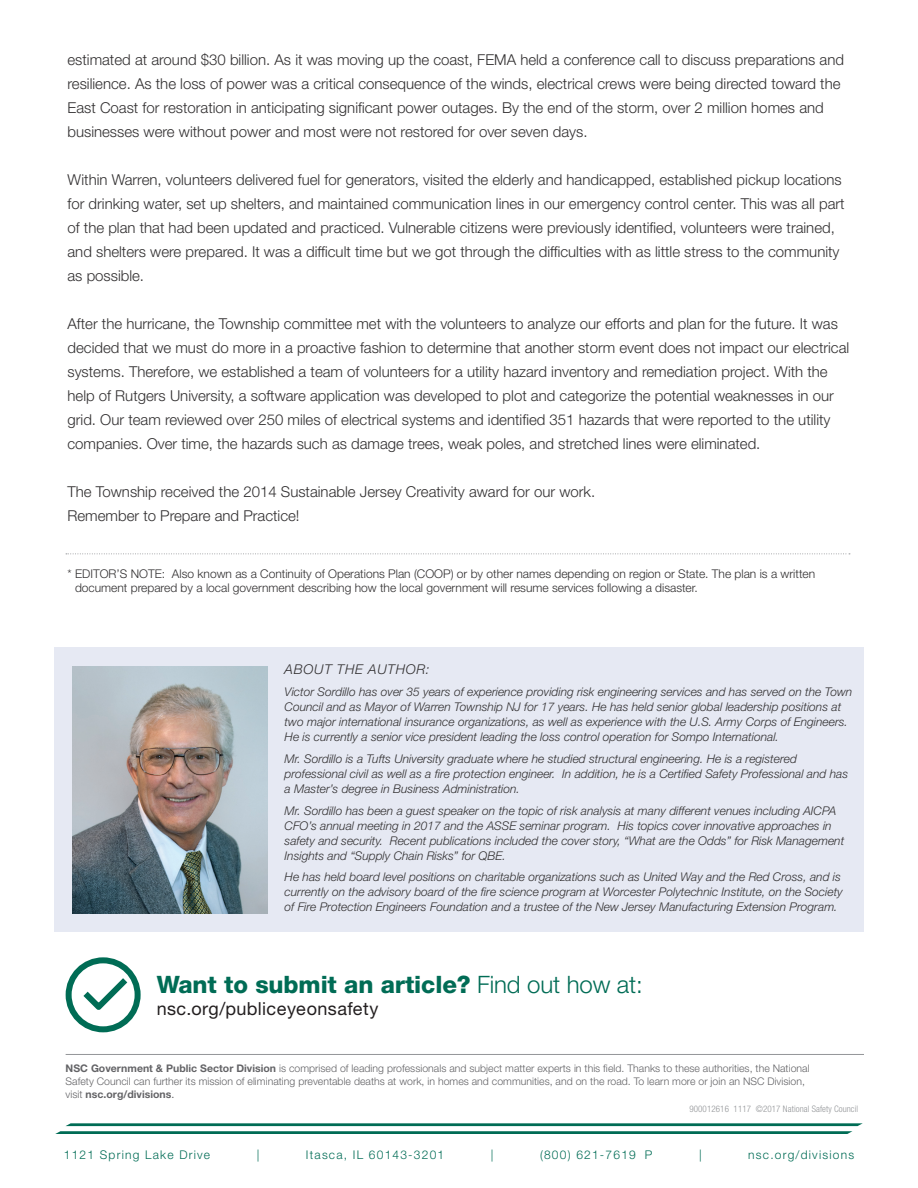
<style>
.page{position:relative;width:918px;height:1188px;background:#fff}
.page>*{position:absolute;margin:0;border:0;box-sizing:border-box;transform-origin:0 0}
.t1{font:800 24px "Helvetica Neue LT Std";letter-spacing:-.005em;color:#006c55}
.t2{font:18px "Helvetica Neue LT Std";letter-spacing:.02em;color:#231f20}
.t3{font:300 15px/24px "Helvetica Neue LT Std";color:#312f30}
.t4{font:italic 300 13.5px "Helvetica Neue LT Std";letter-spacing:.05em;color:#312f30}
.t5{font:italic 300 12px/15px "Helvetica Neue LT Std";color:#312f30}
.t6{font:300 12px/14.4px "Helvetica Neue LT Std";color:#312f30}
.t7{font:300 12px "Helvetica Neue LT Std";letter-spacing:.1em;color:#006c55}
.t8{font:300 10.5px/12.8px "Helvetica Neue LT Std";color:#636366}
.t9{font:300 condensed 9px "Helvetica Neue LT Std";letter-spacing:.01em;color:#939598}
.s1{font-weight:300}
.s2{font-weight:700}
.s3{font-weight:400}
</style>
<div class="page">
<svg style="left:55px;top:1123px;width:808px;height:11px"></svg>
<svg style="left:66px;top:554px;width:784px;height:1px"></svg>
<hr style="left:66px;top:1054px;width:798px;height:1px;background:#939598">
<svg style="left:65px;top:957px;width:76px;height:76px"></svg>
<div style="left:54px;top:647px;width:810px;height:284px;background:#e6e9f3"></div>
<img style="left:72px;top:666px;width:196px;height:248px">
<p class="t3" style="left:68px;top:47px;width:778px">estimated at around $30 billion. As it was moving up the coast, FEMA held a conference call to discuss preparations and resilience. As the loss of power was a critical consequence of the winds, electrical crews were being directed toward the East Coast for restoration in anticipating significant power outages. By the end of the storm, over 2 million homes and businesses were without power and most were not restored for over seven days.</p>
<p class="t3" style="left:68px;top:167px;width:779px">Within Warren, volunteers delivered fuel for generators, visited the elderly and handicapped, established pickup locations for drinking water, set up shelters, and maintained communication lines in our emergency control center. This was all part of the plan that had been updated and practiced. Vulnerable citizens were previously identified, volunteers were trained, and shelters were prepared. It was a difficult time but we got through the difficulties with as little stress to the community as possible.</p>
<p class="t3" style="left:68px;top:311px;width:783px">After the hurricane, the Township committee met with the volunteers to analyze our efforts and plan for the future. It was decided that we must do more in a proactive fashion to determine that another storm event does not impact our electrical systems. Therefore, we established a team of volunteers for a utility hazard inventory and remediation project. With the help of Rutgers University, a software application was developed to plot and categorize the potential weaknesses in our grid. Our team reviewed over 250 miles of electrical systems and identified 351 hazards that were reported to the utility companies. Over time, the hazards such as damage trees, weak poles, and stretched lines were eliminated.</p>
<p class="t3" style="left:68px;top:479px;width:529px">The Township received the 2014 Sustainable Jersey Creativity award for our work.</p>
<p class="t3" style="left:68px;top:503px;width:234px">Remember to Prepare and Practice!</p>
<p class="t6" style="left:75px;top:566px;width:742px;text-indent:-8px">* EDITOR’S NOTE: Also known as a Continuity of Operations Plan (COOP) or by other names depending on region or State. The plan is a written document prepared by a local government describing how the local government will resume services following a disaster.</p>
<p class="t4" style="left:285px;top:661px;width:147px">ABOUT THE AUTHOR:</p>
<p class="t5" style="left:285px;top:684px;width:569px">Victor Sordillo has over 35 years of experience providing risk engineering services and has served on the Town Council and as Mayor of Warren Township NJ for 17 years. He has held senior global leadership positions at two major international insurance organizations, as well as experience with the U.S. Army Corps of Engineers.<br>He is currently a senior vice president leading the loss control operation for Sompo International.</p>
<p class="t5" style="left:285px;top:751px;width:565px">Mr. Sordillo is a Tufts University graduate where he studied structural engineering. He is a registered professional civil as well as a fire protection engineer. In addition, he is a Certified Safety Professional and has a Master’s degree in Business Administration.</p>
<p class="t5" style="left:285px;top:803px;width:561px">Mr. Sordillo has been a guest speaker on the topic of risk analysis at many different venues including AICPA CFO’s annual meeting in 2017 and the ASSE seminar program. His topics cover innovative approaches in safety and security. Recent publications included the cover story, “What are the Odds” for Risk Management Insights and “Supply Chain Risks” for QBE.</p>
<p class="t5" style="left:285px;top:869px;width:560px">He has held board level positions on charitable organizations such as United Way and the Red Cross, and is currently on the advisory board of the fire science program at Worcester Polytechnic Institute, on the Society of Fire Protection Engineers Foundation and a trustee of the New Jersey Manufacturing Extension Program.</p>
<p class="t1" style="left:157px;top:970px;width:488px">Want to submit an article? <span class="s1">Find out how at:</span></p>
<p class="t2" style="left:157px;top:998px;width:223px">nsc.org/publiceyeonsafety</p>
<p class="t8" style="left:66px;top:1062px;width:746px"><span class="s2">NSC Government &amp; Public Sector Division</span> is comprised of leading professionals and subject matter experts in this field. Thanks to these authorities, the National<br>Safety Council can further its mission of eliminating preventable deaths at work, in homes and communities, and on the road. To learn more or join an NSC Division, visit <span class="s2">nsc.org/divisions</span><span class="s3">.</span></p>
<p class="t9" style="left:689px;top:1104px;width:170px">900012616 1117 ©2017 National Safety Council</p>
<p class="t7" style="left:64px;top:1147px;width:148px">1121 Spring Lake Drive</p>
<p class="t7" style="left:257px;top:1147px;width:4px">|</p>
<p class="t7" style="left:306px;top:1147px;width:140px">Itasca, IL 60143-3201</p>
<p class="t7" style="left:491px;top:1147px;width:4px">|</p>
<p class="t7" style="left:540px;top:1147px;width:114px">(800) 621-7619 P</p>
<p class="t7" style="left:699px;top:1147px;width:4px">|</p>
<p class="t7" style="left:748px;top:1147px;width:107px">nsc.org/divisions</p>
</div>
